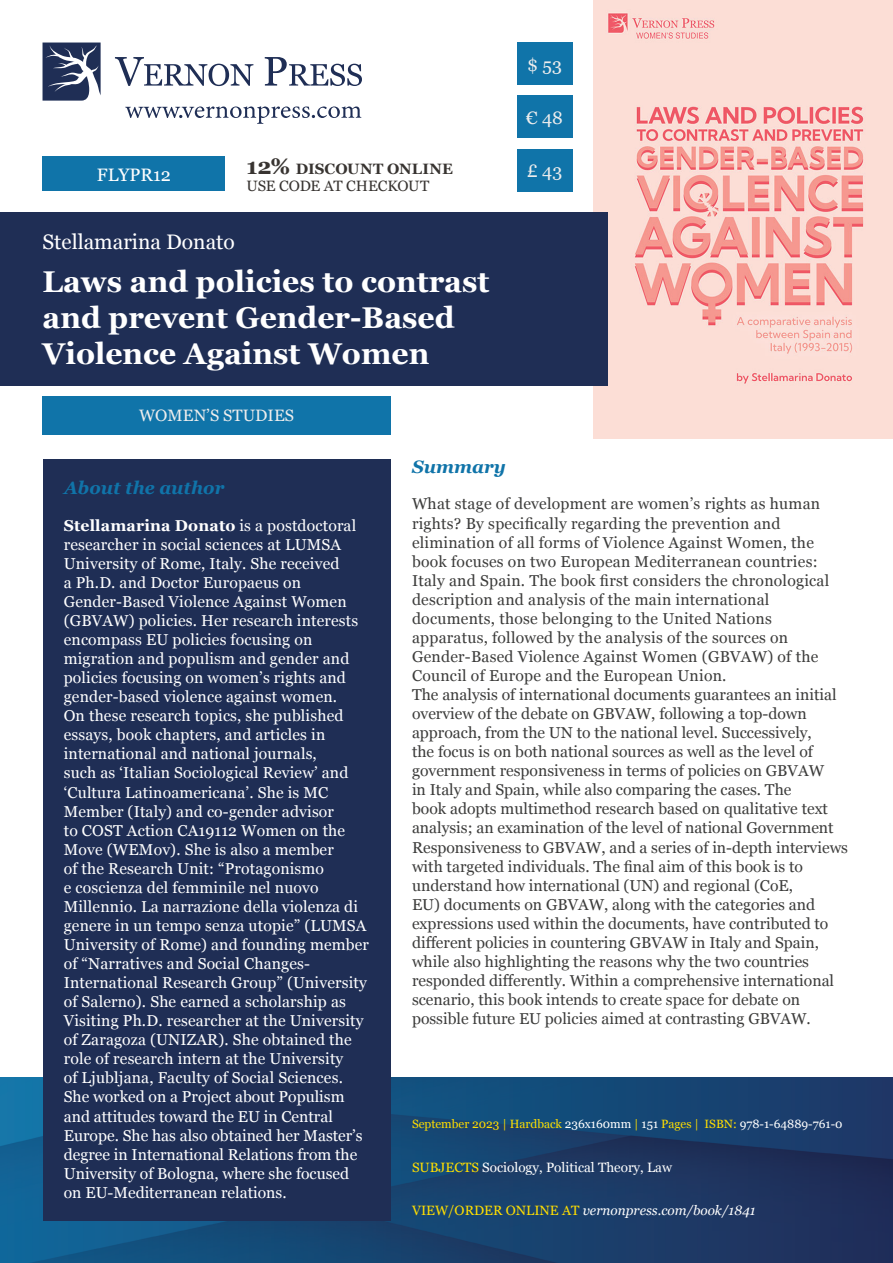
<style>
.page{position:relative;width:893px;height:1263px;background:#fff}
.page>*{position:absolute;margin:0;border:0;box-sizing:border-box;transform-origin:0 0}
.t1{font:700 30px/36px "Georgia";color:#fff}
.t2{font:21px "Georgia";color:#fff}
.t3{font:18px "Georgia";letter-spacing:.07em;color:#ededed}
.t4{font:italic 700 18px "Georgia";color:#1074a9}
.t5{font:18px "Georgia";color:#fff}
.t6{font:16.5px "Georgia";color:#ededed}
.t7{font:15.75px/19px "Georgia";color:#3c3c3b}
.t8{font:15.75px/19px "Georgia";letter-spacing:.01em;color:#fff}
.t9{font:15px/16.5px "Georgia";letter-spacing:-.015em;color:#383431}
.t10{font:italic 13.5px "Georgia";color:#fff}
.t11{font:13.5px "Georgia";color:#fff}
.t12{font:12px "Georgia";color:#ffde00}
.s1{font-weight:700;font-size:22.5px}
.s2{font-weight:700}
.s3{color:#fff}
.s4{color:#ffde00}
.s5{font-style:normal;color:#ffde00}
</style>
<div class="page">
<svg style="left:115px;top:57px;width:138px;height:29px"></svg>
<svg style="left:265px;top:57px;width:97px;height:29px"></svg>
<svg style="left:43px;top:43px;width:58px;height:58px"></svg>
<svg style="left:125px;top:106px;width:236px;height:18px"></svg>
<img style="left:0;top:1078px;width:893px;height:185px">
<img style="left:594px;top:0;width:299px;height:438px">
<div style="left:517px;top:43px;width:55px;height:42px;background:#1074a9"></div>
<div style="left:517px;top:96px;width:55px;height:42px;background:#1074a9"></div>
<div style="left:517px;top:149px;width:55px;height:42px;background:#1074a9"></div>
<div style="left:43px;top:157px;width:182px;height:34px;background:#1074a9"></div>
<div style="left:43px;top:396px;width:348px;height:38px;background:#1074a9"></div>
<div style="left:0;top:212px;width:608px;height:173px;background:#1f2e55"></div>
<div style="left:43px;top:459px;width:348px;height:761px;background:#1f2e55"></div>
<p class="t3" style="left:527px;top:51px;width:36px">$ 53</p>
<p class="t3" style="left:526px;top:104px;width:38px">€ 48</p>
<p class="t9" style="left:247px;top:160px;width:208px"><span class="s1">12%</span> <span class="s2">DISCOUNT ONLINE<br></span>USE CODE AT CHECKOUT</p>
<p class="t5" style="left:97px;top:161px;width:76px">FLYPR12</p>
<p class="t3" style="left:527px;top:158px;width:37px">£ 43</p>
<h2 class="t2" style="left:43px;top:227px;width:194px">Stellamarina Donato</h2>
<h1 class="t1" style="left:43px;top:262px;width:448px">Laws and policies to contrast and prevent Gender-Based<br>Violence Against Women</h1>
<p class="t6" style="left:139px;top:404px;width:156px">WOMEN’S STUDIES</p>
<p class="t4" style="left:64px;top:474px;width:162px">About the author</p>
<p class="t8" style="left:64px;top:515px;width:307px"><span class="s2">Stellamarina Donato</span> is a postdoctoral researcher in social sciences at LUMSA University of Rome, Italy. She received<br>a Ph.D. and Doctor Europaeus on Gender-Based Violence Against Women (GBVAW) policies. Her research interests encompass EU policies focusing on migration and populism and gender and policies focusing on women’s rights and gender-based violence against women.<br>On these research topics, she published essays, book chapters, and articles in international and national journals,<br>such as ‘Italian Sociological Review’ and ‘Cultura Latinoamericana’. She is MC Member (Italy) and co-gender advisor<br>to COST Action CA19112 Women on the Move (WEMov). She is also a member<br>of the Research Unit: “Protagonismo<br>e coscienza del femminile nel nuovo Millennio. La narrazione della violenza di genere in un tempo senza utopie” (LUMSA University of Rome) and founding member of “Narratives and Social Changes-International Research Group” (University of Salerno). She earned a scholarship as Visiting Ph.D. researcher at the University of Zaragoza (UNIZAR). She obtained the role of research intern at the University<br>of Ljubljana, Faculty of Social Sciences.<br>She worked on a Project about Populism and attitudes toward the EU in Central Europe. She has also obtained her Master’s degree in International Relations from the University of Bologna, where she focused on EU-Mediterranean relations.</p>
<p class="t4" style="left:412px;top:453px;width:95px">Summary</p>
<p class="t7" style="left:412px;top:494px;width:438px">What stage of development are women’s rights as human rights? By specifically regarding the prevention and elimination of all forms of Violence Against Women, the book focuses on two European Mediterranean countries:<br>Italy and Spain. The book first considers the chronological description and analysis of the main international documents, those belonging to the United Nations apparatus, followed by the analysis of the sources on Gender-Based Violence Against Women (GBVAW) of the Council of Europe and the European Union.<br>The analysis of international documents guarantees an initial overview of the debate on GBVAW, following a top-down approach, from the UN to the national level. Successively,<br>the focus is on both national sources as well as the level of government responsiveness in terms of policies on GBVAW<br>in Italy and Spain, while also comparing the cases. The<br>book adopts multimethod research based on qualitative text analysis; an examination of the level of national Government Responsiveness to GBVAW, and a series of in-depth interviews with targeted individuals. The final aim of this book is to understand how international (UN) and regional (CoE,<br>EU) documents on GBVAW, along with the categories and expressions used within the documents, have contributed to different policies in countering GBVAW in Italy and Spain, while also highlighting the reasons why the two countries responded differently. Within a comprehensive international scenario, this book intends to create space for debate on possible future EU policies aimed at contrasting GBVAW.</p>
<p class="t12" style="left:412px;top:1115px;width:432px">September 2023 | Hardback <span class="s3">236x160mm</span> | <span class="s3">151</span> Pages | ISBN: <span class="s3">978-1-64889-761-0</span></p>
<p class="t11" style="left:412px;top:1157px;width:262px"><span class="s4">SUBJECTS</span> Sociology, Political Theory, Law</p>
<p class="t10" style="left:412px;top:1200px;width:345px"><span class="s5">VIEW/ORDER ONLINE AT</span> vernonpress.com/book/1841</p>
<p class="t3" style="left:647px;top:1197px;width:205px">www.vernonpress.com</p>
</div>
